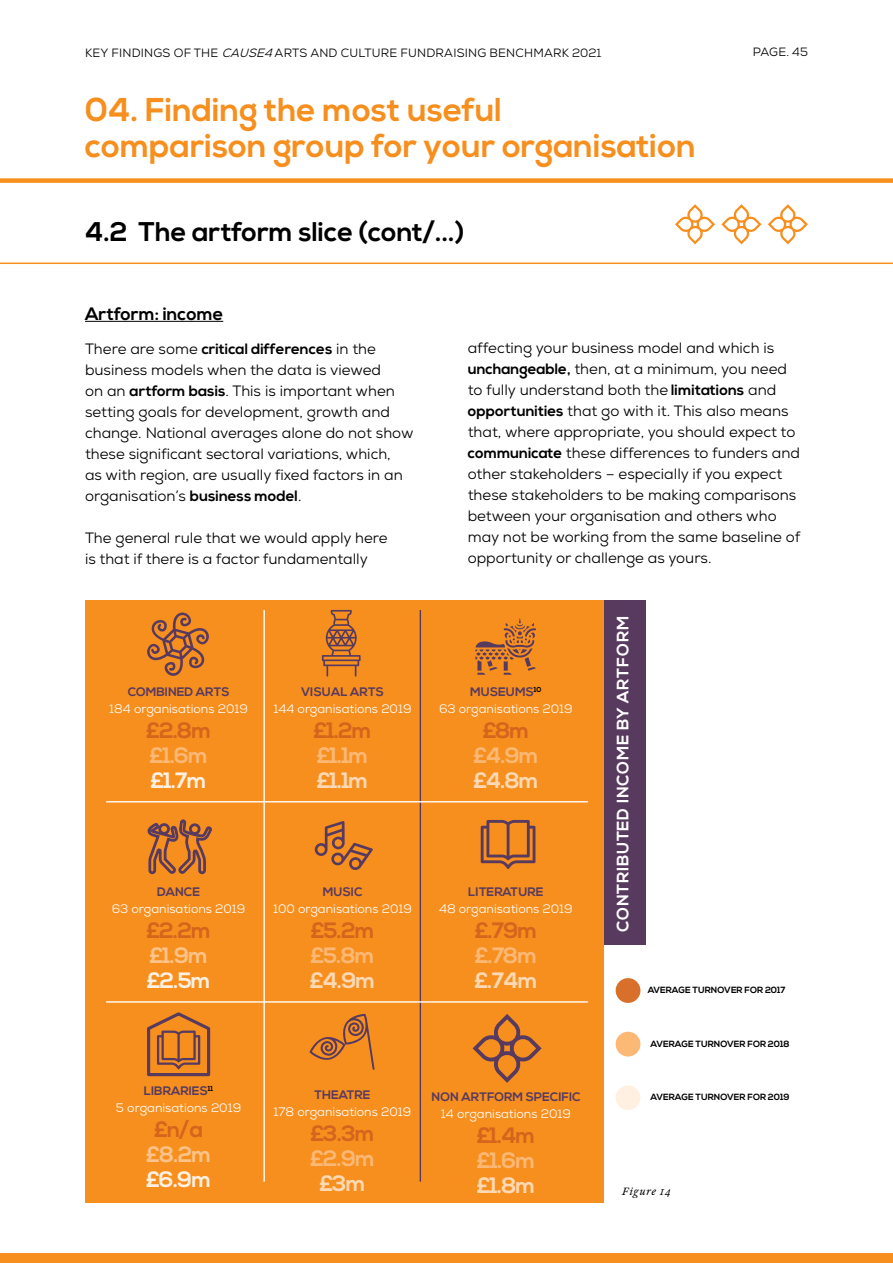
<style>
.page{position:relative;width:893px;height:1263px;background:#fff}
.page>*{position:absolute;margin:0;border:0;box-sizing:border-box;transform-origin:0 0}
.t1{font:700 33px/36px "Nexa";color:#f78f1e}
.t2{font:700 27px "Nexa";color:#000}
.t3{font:700 22.2px "Nexa";letter-spacing:-.04em;color:#d5641c}
.t4{font:700 22.2px "Nexa";letter-spacing:-.04em;color:#fcb875}
.t5{font:700 22.2px "Nexa";letter-spacing:-.04em;color:#fed9b4}
.t6{font:700 22.2px "Nexa";color:#fff0e1}
.t7{font:700 22.2px "Nexa";color:#fdc388}
.t8{font:700 18px "Nexa";color:#000}
.t9{font:700 16.5px "Nexa";letter-spacing:.04em;color:#fff}
.t10{font:15px/21px "Nexa";color:#000}
.t11{font:12.3px/17.2px "Nexa";color:#fff;text-align:center}
.t12{font:700 12.3px "Nexa";letter-spacing:.005em;color:#583a5f}
.t13{font:12px "Nexa";letter-spacing:.015em;color:#000}
.t14{font:italic 10.5px "William Text Std";letter-spacing:.06em;color:#000}
.t15{font:700 9px "Nexa";color:#000}
.s1{font-style:italic}
.s2{font-weight:700}
.s3{font-weight:700;color:#583a5f}
</style>
<div class="page">
<div style="left:0;top:178px;width:893px;height:5px;background:#f78f1e"></div>
<hr style="left:0;top:262px;width:893px;height:2px;background:#f78f1e">
<div style="left:0;top:1253px;width:893px;height:10px;background:#f78f1e"></div>
<div style="left:616px;top:978px;width:24px;height:25px;background:#d8702c;border-radius:50%"></div>
<div style="left:616px;top:1032px;width:24px;height:24px;background:#fcb875;border-radius:50%"></div>
<div style="left:616px;top:1085px;width:24px;height:25px;background:#fff0e1;border-radius:50%"></div>
<div style="left:603px;top:600px;width:42px;height:344px;background:#583a5f"></div>
<div style="left:85px;top:600px;width:518px;height:602px;background:#f78f1e"></div>
<svg style="left:147px;top:612px;width:62px;height:64px"></svg>
<svg style="left:322px;top:610px;width:39px;height:67px"></svg>
<svg style="left:475px;top:618px;width:61px;height:57px"></svg>
<svg style="left:309px;top:1014px;width:66px;height:56px"></svg>
<svg style="left:147px;top:819px;width:65px;height:56px"></svg>
<svg style="left:315px;top:821px;width:58px;height:49px"></svg>
<svg style="left:481px;top:820px;width:54px;height:49px"></svg>
<svg style="left:473px;top:1014px;width:69px;height:69px"></svg>
<hr style="left:263px;top:610px;width:2px;height:572px;background:#fff">
<hr style="left:420px;top:610px;width:1px;height:572px;background:#583a5f">
<hr style="left:106px;top:801px;width:482px;height:1px;background:#fff">
<hr style="left:106px;top:1001px;width:482px;height:2px;background:#fff">
<svg style="left:147px;top:1012px;width:64px;height:65px"></svg>
<svg style="left:768px;top:204px;width:40px;height:40px"></svg>
<svg style="left:721px;top:204px;width:40px;height:40px"></svg>
<svg style="left:675px;top:204px;width:40px;height:40px"></svg>
<hr style="left:85px;top:321px;width:138px;height:1px;background:#000">
<p class="t13" style="left:85px;top:45px;width:518px">Key Findings of the <span class="s1">CAUSE4</span>Arts and Culture Fundraising Benchmark 2021</p>
<p class="t13" style="left:753px;top:44px;width:57px">Page. 45</p>
<h1 class="t1" style="left:85px;top:93px;width:612px">04. Finding the most useful<br>comparison group for your organisation</h1>
<h2 class="t2" style="left:85px;top:216px;width:381px">4.2 The artform slice (cont/...)</h2>
<p class="t8" style="left:85px;top:303px;width:140px">Artform: income</p>
<p class="t10" style="left:85px;top:338px;width:330px">There are some <span class="s2">critical differences</span> in the business models when the data is viewed<br>on an <span class="s2">artform basis</span>. This is important when setting goals for development, growth and change. National averages alone do not show these significant sectoral variations, which,<br>as with region, are usually fixed factors in an organisation’s <span class="s2">business model</span>.</p>
<p class="t10" style="left:85px;top:527px;width:304px">The general rule that we would apply here is that if there is a factor fundamentally</p>
<p class="t10" style="left:468px;top:337px;width:334px">affecting your business model and which is <span class="s2">unchangeable,</span> then, at a minimum, you need to fully understand both the <span class="s2">limitations</span> and <span class="s2">opportunities</span> that go with it. This also means that, where appropriate, you should expect to <span class="s2">communicate</span> these differences to funders and other stakeholders – especially if you expect these stakeholders to be making comparisons between your organisation and others who may not be working from the same baseline of opportunity or challenge as yours.</p>
<p class="t12" style="left:128px;top:684px;width:101px">Combined Arts</p>
<p class="t11" style="left:109px;top:700px;width:140px">184 organisations 2019</p>
<h3 class="t3" style="left:146px;top:717px;width:67px">£2.8m</h3>
<h3 class="t4" style="left:149px;top:742px;width:60px">£1.6m</h3>
<h3 class="t6" style="left:150px;top:767px;width:58px">£1.7m</h3>
<p class="t12" style="left:301px;top:684px;width:84px">VI SUAL ARTS</p>
<p class="t11" style="left:273px;top:700px;width:140px">144 organisations 2019</p>
<h3 class="t3" style="left:313px;top:717px;width:60px">£1.2m</h3>
<h3 class="t4" style="left:316px;top:742px;width:54px">£1.1m</h3>
<h3 class="t5" style="left:316px;top:767px;width:54px">£1.1m</h3>
<p class="t11" style="left:439px;top:683px;width:135px"><span class="s3">MUSEUMS</span><sup>10<br></sup>63 organisations 2019</p>
<h3 class="t3" style="left:482px;top:717px;width:49px">£8m</h3>
<h3 class="t4" style="left:473px;top:742px;width:67px">£4.9m</h3>
<h3 class="t5" style="left:473px;top:767px;width:67px">£4.8m</h3>
<p class="t12" style="left:157px;top:884px;width:45px">DANCE</p>
<p class="t11" style="left:112px;top:900px;width:135px">63 organisations 2019</p>
<h3 class="t3" style="left:146px;top:917px;width:66px">£2.2m</h3>
<h3 class="t7" style="left:149px;top:942px;width:60px">£1.9m</h3>
<h3 class="t6" style="left:146px;top:967px;width:66px">£2.5m</h3>
<p class="t12" style="left:323px;top:884px;width:41px">MUSIC</p>
<p class="t11" style="left:273px;top:900px;width:140px">100 organisations 2019</p>
<h3 class="t3" style="left:310px;top:917px;width:66px">£5.2m</h3>
<h3 class="t4" style="left:310px;top:942px;width:66px">£5.8m</h3>
<h3 class="t5" style="left:310px;top:967px;width:67px">£4.9m</h3>
<p class="t12" style="left:468px;top:884px;width:52px">LIT ERATUR</p>
<p class="t12" style="left:536px;top:884px;width:9px">E</p>
<p class="t11" style="left:439px;top:900px;width:135px">48 organisations 2019</p>
<h3 class="t3" style="left:474px;top:917px;width:65px">£.79m</h3>
<h3 class="t4" style="left:475px;top:942px;width:64px">£.78m</h3>
<h3 class="t5" style="left:474px;top:967px;width:65px">£.74m</h3>
<p class="t11" style="left:116px;top:1082px;width:127px"><span class="s3">LI BRARI ES</span><sup>11<br></sup>5 organisations 2019</p>
<h3 class="t3" style="left:154px;top:1116px;width:51px">£n/a</h3>
<h3 class="t7" style="left:146px;top:1141px;width:67px">£8.2m</h3>
<h3 class="t6" style="left:146px;top:1166px;width:67px">£6.9m</h3>
<p class="t12" style="left:315px;top:1087px;width:57px">THEATRE</p>
<p class="t11" style="left:274px;top:1103px;width:139px">178 organisations 2019</p>
<h3 class="t3" style="left:310px;top:1121px;width:66px">£3.3m</h3>
<h3 class="t4" style="left:310px;top:1146px;width:67px">£2.9m</h3>
<h3 class="t5" style="left:319px;top:1171px;width:48px">£3m</h3>
<p class="t12" style="left:432px;top:1089px;width:74px">NON ARTFORM</p>
<p class="t12" style="left:526px;top:1089px;width:56px">SPECIFIC</p>
<p class="t11" style="left:441px;top:1105px;width:132px">14 organisations 2019</p>
<h3 class="t3" style="left:476px;top:1122px;width:60px">£1.4m</h3>
<h3 class="t4" style="left:477px;top:1147px;width:60px">£1.6m</h3>
<h3 class="t5" style="left:476px;top:1172px;width:60px">£1.8m</h3>
<p class="t9" style="left:613px;top:932px;width:316px;rotate:-90deg">CONTRIBUTED INCOME BY ARTFORM</p>
<p class="t15" style="left:648px;top:985px;width:139px">Average tURNOVER for 2017</p>
<p class="t15" style="left:651px;top:1038px;width:141px">Average tURNOVER for 2018</p>
<p class="t15" style="left:651px;top:1092px;width:141px">Average tURNOVER for 2019</p>
<p class="t14" style="left:622px;top:1184px;width:50px">Figure 14</p>
</div>
